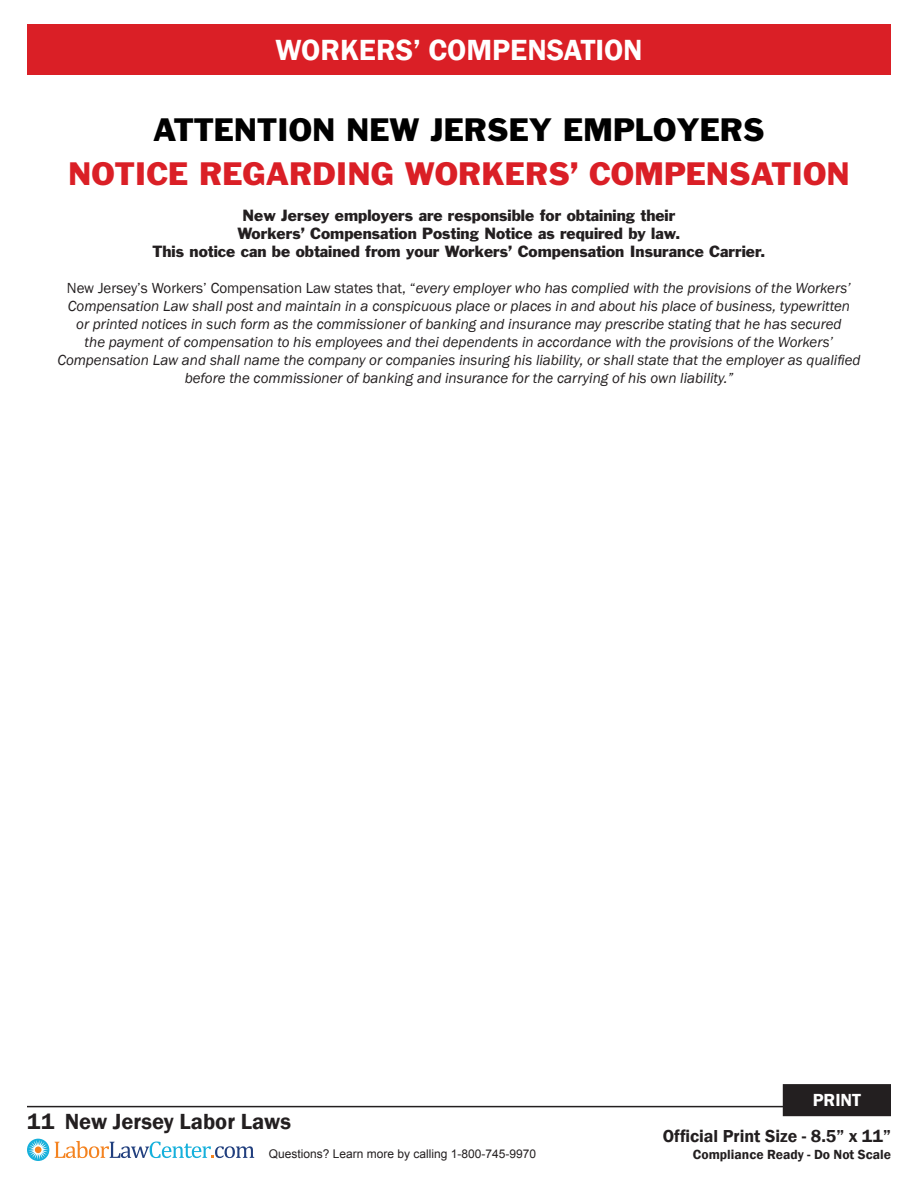
<style>
.page{position:relative;width:918px;height:1188px;background:#fff}
.page>*{position:absolute;margin:0;border:0;box-sizing:border-box;transform-origin:0 0}
.Red_headline{font:30px "Franklin Gothic";color:#da1f26}
.Black_headline{font:30px "Franklin Gothic";color:#000}
.t1{font:600 30px "Franklin Gothic";color:#fff}
.t2{font:600 22.5px "Franklin Gothic";color:#231f20}
.t3{font:600 18px "Franklin Gothic";color:#fff}
.t4{font:600 17.85px "Franklin Gothic";color:#231f20}
.Body_10{font:italic 15px/18px "Franklin Gothic";color:#231f20;text-align:center}
.Body_10-2{font:15px/18px "Franklin Gothic";color:#231f20;text-align:center}
.t5{font:600 13.65px "Franklin Gothic";color:#231f20}
.t6{font:12px "Arial";color:#231f20}
.s1{font-style:normal}
</style>
<div class="page">
<hr style="left:27px;top:1106px;width:864px;height:1px;background:#231f20">
<svg style="left:27px;top:1139px;width:22px;height:22px"></svg>
<div style="left:35px;top:1146px;width:7px;height:7px;background:#f58320;border-radius:50%"></div>
<svg style="left:55px;top:1141px;width:199px;height:17px"></svg>
<div style="left:784px;top:1086px;width:106px;height:29px;background:#231f20"></div>
<div style="left:783px;top:1084px;width:108px;height:32px;border:3px solid #231f20"></div>
<div style="left:27px;top:24px;width:864px;height:50px;background:#da1f26"></div>
<p class="t1" style="left:275px;top:31px;width:369px">WORKERS’ COMPENSATION</p>
<p class="Black_headline" style="left:153px;top:110px;width:613px">ATTENTION NEW JERSEY EMPLOYERS</p>
<p class="Red_headline" style="left:68px;top:154px;width:783px">NOTICE REGARDING WORKERS’ COMPENSATION</p>
<p class="Body_10-2" style="left:237px;top:206px;width:445px">New Jersey employers are responsible for obtaining their<br>Workers’ Compensation Posting Notice as required by law.</p>
<p class="Body_10-2" style="left:152px;top:242px;width:615px">This notice can be obtained from your Workers’ Compensation Insurance Carrier.</p>
<p class="Body_10" style="left:57px;top:279px;width:805px"><span class="s1">New Jersey’s Workers’ Compensation Law states that, “</span>every employer who has complied with the provisions of the Workers’ Compensation Law shall post and maintain in a conspicuous place or places in and about his place of business, typewritten<br>or printed notices in such form as the commissioner of banking and insurance may prescribe stating that he has secured<br>the payment of compensation to his employees and thei dependents in accordance with the provisions of the Workers’ Compensation Law and shall name the company or companies insuring his liability, or shall state that the employer as qualified before the commissioner of banking and insurance for the carrying of his own liability.”</p>
<h2 class="t2" style="left:27px;top:1107px;width:265px">11 New Jersey Labor Laws</h2>
<p class="t6" style="left:269px;top:1146px;width:269px">Questions? Learn more by calling 1-800-745-9970</p>
<p class="t3" style="left:813px;top:1089px;width:50px">PRINT</p>
<p class="t4" style="left:663px;top:1125px;width:230px">Official Print Size - 8.5” x 11”</p>
<p class="t5" style="left:693px;top:1146px;width:200px">Compliance Ready - Do Not Scale</p>
</div>
